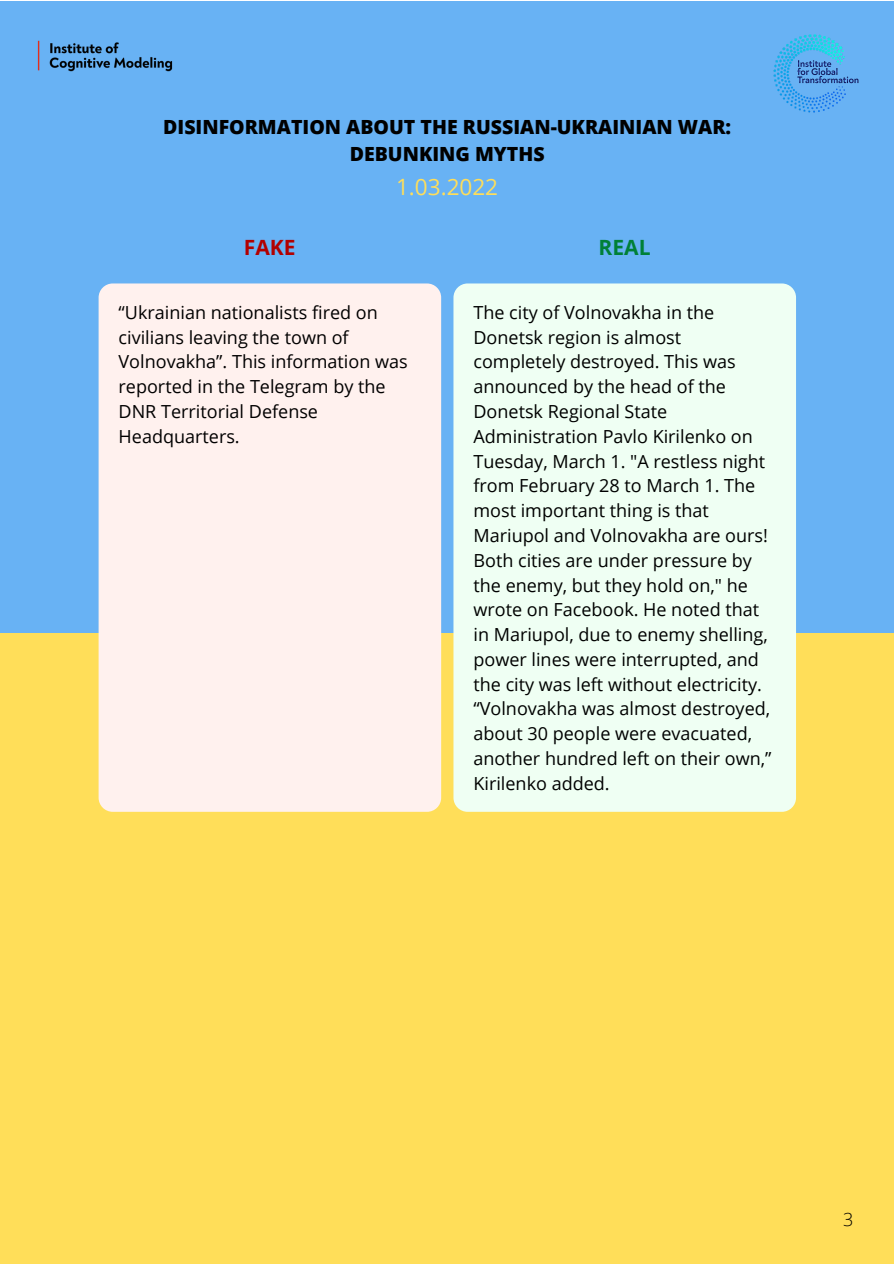
<style>
.page{position:relative;width:894px;height:1264px;background:#fff}
.page>*{position:absolute;margin:0;border:0;box-sizing:border-box;transform-origin:0 0}
.t1{font:22.5px "Open Sans";color:#ffde59}
.t2{font:700 21px "Open Sans";color:#b20000}
.t3{font:700 21px "Open Sans";color:#008037}
.t4{font:800 19.5px "Open Sans";color:#000}
.t5{font:18px/24.8px "Open Sans";color:#000}
.t6{font:300 18px "Open Sans";color:#000}
</style>
<div class="page">
<div style="left:0;top:1px;width:893px;height:632px;background:#68b2f4"></div>
<div style="left:0;top:632px;width:893px;height:631px;background:#ffde59"></div>
<div style="left:99px;top:283px;width:342px;height:528px;background:#fff1ee;border-radius:14px"></div>
<div style="left:453px;top:283px;width:342px;height:528px;background:#effff3;border-radius:14px"></div>
<img style="left:37px;top:40px;width:136px;height:32px">
<img style="left:773px;top:34px;width:86px;height:79px">
<p class="t4" style="left:163px;top:113px;width:569px">DISINFORMATION ABOUT THE RUSSIAN-UKRAINIAN WAR:</p>
<p class="t4" style="left:349px;top:140px;width:196px">DEBUNKING MYTHS</p>
<p class="t1" style="left:396px;top:170px;width:103px">1.03.2022</p>
<p class="t2" style="left:244px;top:233px;width:53px">FAKE</p>
<p class="t3" style="left:598px;top:233px;width:53px">REAL</p>
<p class="t5" style="left:119px;top:299px;width:290px">“Ukrainian nationalists fired on civilians leaving the town of<br>Volnovakha”. This information was reported in the Telegram by the<br>DNR Territorial Defense<br>Headquarters.</p>
<p class="t5" style="left:473px;top:299px;width:296px">The city of Volnovakha in the<br>Donetsk region is almost completely destroyed. This was announced by the head of the<br>Donetsk Regional State<br>Administration Pavlo Kirilenko on<br>Tuesday, March 1. "A restless night from February 28 to March 1. The most important thing is that<br>Mariupol and Volnovakha are ours!<br>Both cities are under pressure by the enemy, but they hold on," he wrote on Facebook. He noted that in Mariupol, due to enemy shelling, power lines were interrupted, and the city was left without electricity.</p>
<p class="t5" style="left:473px;top:696px;width:299px">“Volnovakha was almost destroyed, about 30 people were evacuated, another hundred left on their own,”<br>Kirilenko added.</p>
<p class="t6" style="left:842px;top:1206px;width:12px">3</p>
</div>
